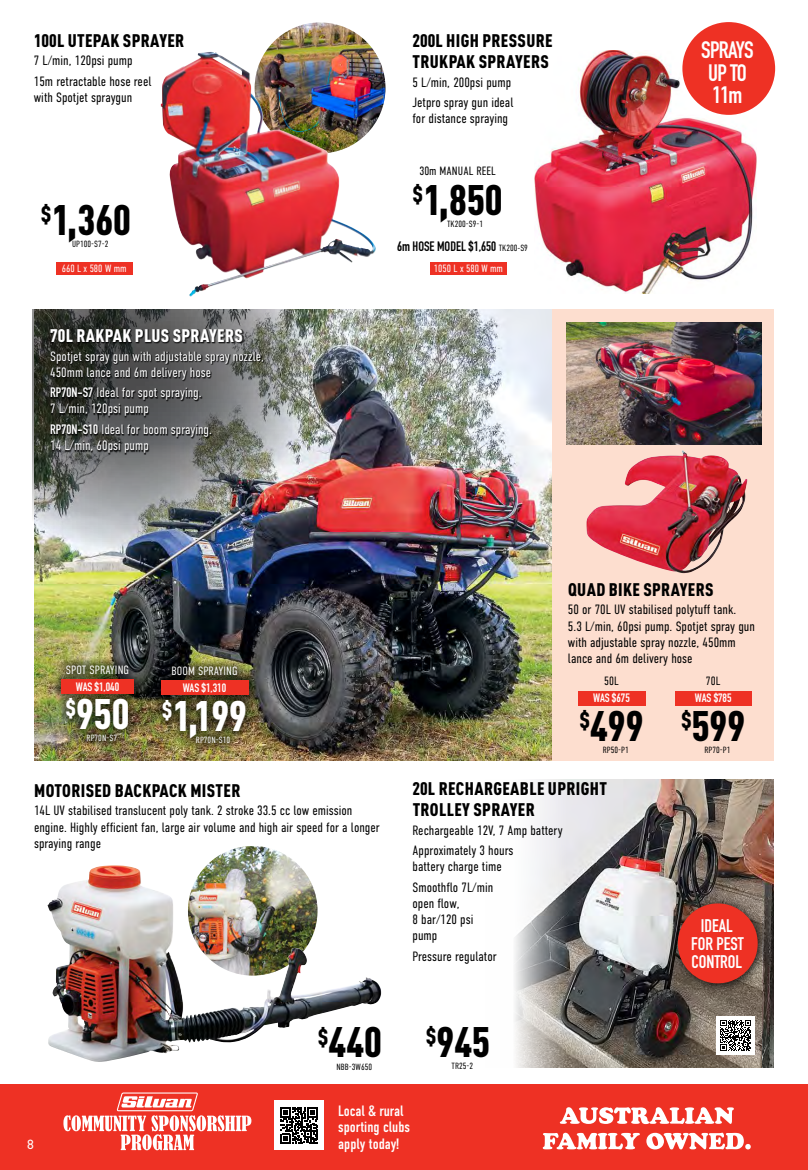
<style>
.page{position:relative;width:808px;height:1170px;background:#fff}
.page>*{position:absolute;margin:0;border:0;box-sizing:border-box;transform-origin:0 0}
.t1{font:900 condensed 42.15px "DIN Pro";color:#000}
.t2{font:900 condensed 42.15px "DIN Pro";color:#fff}
.t3{font:700 23.4px/22.8px "DIN Condensed";letter-spacing:-.03em;color:#fff}
.t4{font:900 condensed 18px/21.6px "DIN Pro";letter-spacing:.02em;color:#000}
.t5{font:900 condensed 18px "DIN Pro";letter-spacing:.02em;color:#fff}
.t6{font:700 18px/18px "DIN Condensed";color:#fff;text-align:center}
.t7{font:15px/16.5px "DIN Condensed";color:#fff}
.t8{font:300 13.5px/16.2px "DIN Condensed";color:#000}
.t9{font:300 13.5px/16.2px "DIN Condensed";color:#fff}
.t10{font:700 13.5px "DIN Condensed";color:#000}
.t11{font:13.5px "DIN2014";color:#fff}
.t12{font:700 12px "DIN Condensed";color:#fff}
.t13{font:300 12px "DIN Condensed";letter-spacing:.01em;color:#fff}
.t14{font:300 12px "DIN Condensed";letter-spacing:.01em;color:#000}
.t15{font:300 10.5px "DIN Condensed";color:#fff}
.t16{font:300 9px "DIN Condensed";letter-spacing:.005em;color:#000}
.t17{font:300 9px "DIN Condensed";letter-spacing:.005em;color:#fff}
.s1{font-weight:300;font-size:9px}
.s2{font-weight:700}
</style>
<div class="page">
<div style="left:0;top:1084px;width:808px;height:85px;background:#ee3124"></div>
<svg style="left:543px;top:1132px;width:208px;height:17px"></svg>
<svg style="left:560px;top:1107px;width:174px;height:16px"></svg>
<svg style="left:63px;top:1038px;width:189px;height:113px"></svg>
<div style="left:275px;top:1100px;width:49px;height:49px;background:#fff"></div>
<svg style="left:281px;top:1107px;width:37px;height:36px"></svg>
<img style="left:515px;top:779px;width:259px;height:288px">
<img style="left:34px;top:309px;width:518px;height:451px">
<div style="left:56px;top:262px;width:76px;height:13px;background:#ee3124"></div>
<div style="left:430px;top:262px;width:77px;height:13px;background:#ee3124"></div>
<img style="left:535px;top:50px;width:221px;height:243px">
<div style="left:682px;top:22px;width:93px;height:93px;background:#ee3124;border-radius:50%"></div>
<img style="left:255px;top:22px;width:130px;height:131px;border-radius:65px">
<img style="left:188px;top:845px;width:130px;height:130px;border-radius:65px">
<img style="left:161px;top:53px;width:193px;height:244px">
<div style="left:552px;top:309px;width:222px;height:451px;background:#fddecf"></div>
<img style="left:33px;top:309px;width:281px;height:241px">
<div style="left:152px;top:658px;width:105px;height:93px;background:#000;opacity:.5"></div>
<div style="left:161px;top:680px;width:87px;height:15px;background:#ee3124"></div>
<div style="left:52px;top:656px;width:91px;height:94px;background:#000;opacity:.5"></div>
<div style="left:61px;top:679px;width:73px;height:15px;background:#ee3124"></div>
<div style="left:51px;top:329px;width:214px;height:125px;background:#000;opacity:.77"></div>
<img style="left:566px;top:322px;width:195px;height:122px">
<img style="left:586px;top:450px;width:161px;height:123px">
<div style="left:675px;top:690px;width:76px;height:15px;background:#ee3124"></div>
<div style="left:578px;top:690px;width:67px;height:15px;background:#ee3124"></div>
<img style="left:48px;top:865px;width:144px;height:196px">
<div style="left:717px;top:1015px;width:38px;height:39px;background:#fff"></div>
<svg style="left:720px;top:1020px;width:31px;height:30px"></svg>
<div style="left:672px;top:897px;width:96px;height:96px;background:#000;opacity:.75"></div>
<div style="left:678px;top:903px;width:80px;height:80px;background:#ee3124;border-radius:50%"></div>
<h3 class="t4" style="left:34px;top:28px;width:152px">100L UTEPAK SPRAYER</h3>
<p class="t8" style="left:34px;top:50px;width:119px;line-height:20.4px">7 L/min, 120psi pump<br>15m retractable hose reel</p>
<p class="t8" style="left:34px;top:89px;width:100px">with Spotjet spraygun</p>
<h1 class="t1" style="left:41px;top:187px;width:92px"><sup>$</sup>1,360</h1>
<p class="t16" style="left:72px;top:238px;width:38px">UP100-S7-2</p>
<h3 class="t4" style="left:412px;top:28px;width:142px">200L HIGH PRESSURE<br>TRUKPAK SPRAYERS</h3>
<p class="t8" style="left:412px;top:72px;width:103px;line-height:20.4px">5 L/min, 200psi pump<br>Jetpro spray gun ideal</p>
<p class="t8" style="left:412px;top:111px;width:97px">for distance spraying</p>
<p class="t14" style="left:419px;top:164px;width:78px">30m MANUAL REEL</p>
<h1 class="t1" style="left:413px;top:167px;width:92px"><sup>$</sup>1,850</h1>
<p class="t16" style="left:447px;top:219px;width:38px">TK200-S9-1</p>
<p class="t10" style="left:397px;top:238px;width:132px">6m HOSE MODEL $1,650 <span class="s1">TK200-S9</span></p>
<p class="t15" style="left:62px;top:263px;width:66px">660 L x 580 W mm</p>
<p class="t15" style="left:434px;top:263px;width:71px">1050 L x 580 W mm</p>
<h3 class="t5" style="left:50px;top:322px;width:194px">70L RAKPAK PLUS SPRAYERS</h3>
<p class="t9" style="left:50px;top:348px;width:215px">Spotjet spray gun with adjustable spray nozzle,<br>450mm lance and 6m delivery hose</p>
<p class="t9" style="left:50px;top:384px;width:153px"><span class="s2">RP70N-S7</span> Ideal for spot spraying.<br>7 L/min, 120psi pump</p>
<p class="t9" style="left:50px;top:421px;width:163px"><span class="s2">RP70N-S10</span> Ideal for boom spraying.<br>14 L/min, 60psi pump</p>
<h2 class="t3" style="left:701px;top:38px;width:54px">SPRAYS<br>UP TO<br>11m</h2>
<p class="t13" style="left:66px;top:663px;width:65px">SPOT SPRAYING</p>
<p class="t12" style="left:76px;top:679px;width:45px">WAS $1,040</p>
<h1 class="t2" style="left:65px;top:681px;width:66px"><sup>$</sup>950</h1>
<p class="t17" style="left:87px;top:733px;width:32px">RP70N-S7</p>
<p class="t13" style="left:171px;top:664px;width:68px">BOOM SPRAYING</p>
<p class="t12" style="left:183px;top:681px;width:45px">WAS $1,310</p>
<h1 class="t2" style="left:162px;top:682px;width:87px"><sup>$</sup>1,199</h1>
<p class="t17" style="left:196px;top:734px;width:36px">RP70N-S10</p>
<h3 class="t4" style="left:568px;top:577px;width:147px">QUAD BIKE SPRAYERS</h3>
<p class="t8" style="left:568px;top:601px;width:188px">50 or 70L UV stabilised polytuff tank.<br>5.3 L/min, 60psi pump. Spotjet spray gun with adjustable spray nozzle, 450mm lance and 6m delivery hose</p>
<p class="t14" style="left:706px;top:674px;width:16px">70L</p>
<p class="t12" style="left:695px;top:691px;width:38px">WAS $785</p>
<h1 class="t1" style="left:681px;top:692px;width:66px"><sup>$</sup>599</h1>
<p class="t16" style="left:704px;top:744px;width:27px">RP70-P1</p>
<p class="t14" style="left:604px;top:674px;width:16px">50L</p>
<p class="t12" style="left:593px;top:691px;width:38px">WAS $675</p>
<h1 class="t1" style="left:579px;top:692px;width:66px"><sup>$</sup>499</h1>
<p class="t16" style="left:603px;top:744px;width:27px">RP50-P1</p>
<h3 class="t4" style="left:34px;top:778px;width:208px">MOTORISED BACKPACK MISTER</h3>
<p class="t8" style="left:34px;top:802px;width:347px">14L UV stabilised translucent poly tank. 2 stroke 33.5 cc low emission engine. Highly efficient fan, large air volume and high air speed for a longer spraying range</p>
<h1 class="t1" style="left:318px;top:1009px;width:66px"><sup>$</sup>440</h1>
<p class="t16" style="left:336px;top:1061px;width:37px">NBB-3W650</p>
<h3 class="t4" style="left:412px;top:775px;width:196px">20L RECHARGEABLE UPRIGHT<br>TROLLEY SPRAYER</h3>
<p class="t8" style="left:412px;top:819px;width:152px;line-height:20.4px">Rechargeable 12V, 7 Amp battery<br>Approximately 3 hours</p>
<p class="t8" style="left:412px;top:856px;width:91px;line-height:20.4px">battery charge time<br>Smoothflo 7L/min</p>
<p class="t8" style="left:412px;top:895px;width:63px">open flow,<br>8 bar/120 psi pump</p>
<p class="t8" style="left:412px;top:948px;width:86px">Pressure regulator</p>
<h1 class="t1" style="left:426px;top:1009px;width:66px"><sup>$</sup>945</h1>
<p class="t16" style="left:451px;top:1061px;width:23px">TR25-2</p>
<p class="t11" style="left:27px;top:1135px;width:8px">8</p>
<p class="t7" style="left:338px;top:1102px;width:73px">Local &amp; rural sporting clubs apply today!</p>
<h3 class="t6" style="left:691px;top:916px;width:54px">IDEAL<br>FOR PEST<br>CONTROL</h3>
</div>
